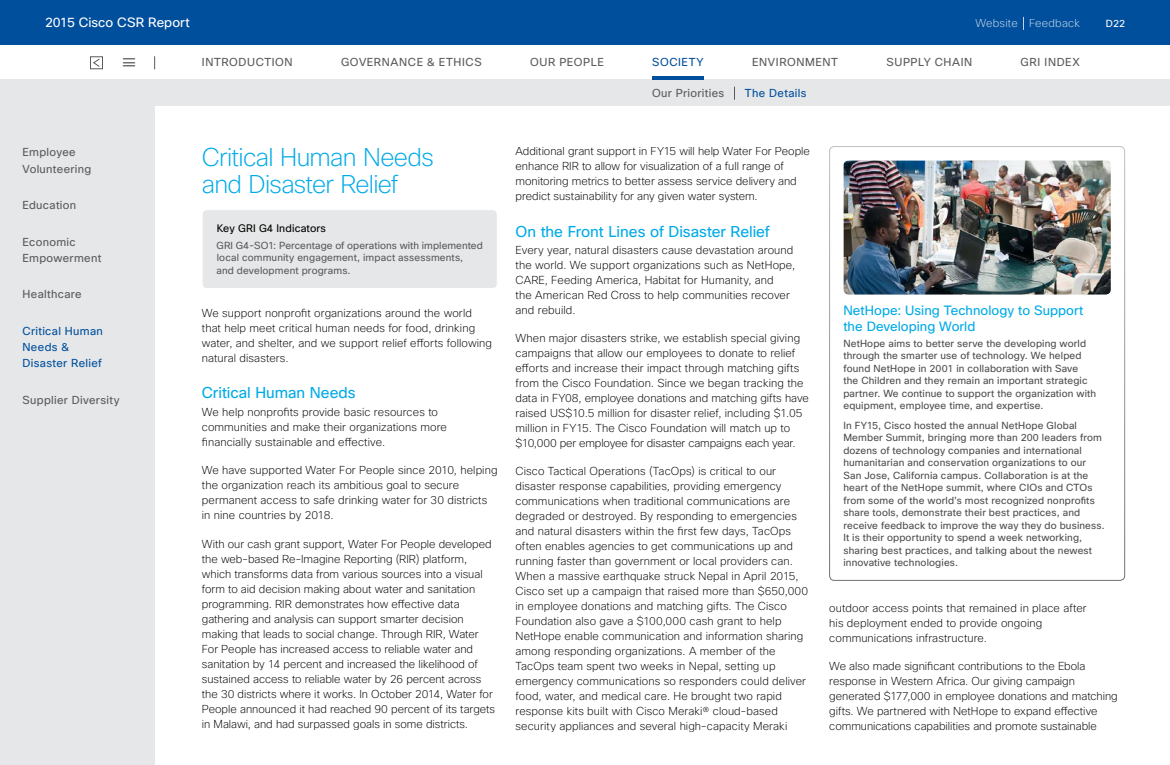
<style>
.page{position:relative;width:1170px;height:765px;background:#fff}
.page>*{position:absolute;margin:0;border:0;box-sizing:border-box;transform-origin:0 0}
.t1{font:200 25px/27.5px "Cisco Sans";letter-spacing:-.03em;color:#00aae7}
.t2{font:15.25px "Cisco Sans";letter-spacing:-.005em;color:#00aae7}
.t3{font:13.12px/16.2px "Cisco Sans";letter-spacing:.005em;color:#00aae7}
.t4{font:13.12px "Cisco Sans";letter-spacing:.005em;color:#fff}
.t5{font:200 11.25px/15px "Cisco Sans";letter-spacing:.005em;color:#000}
.t6{font:11.25px/16.2px "Cisco Sans";letter-spacing:.03em;color:#595a5b}
.t7{font:11.25px "Cisco Sans";letter-spacing:.055em;color:#595a5b}
.t8{font:11.25px/16.2px "Cisco Sans";letter-spacing:.03em;color:#004f9d}
.t9{font:200 11.25px "Cisco Sans";letter-spacing:.015em;color:#fff}
.t10{font:11.25px "Cisco Sans";letter-spacing:.055em;color:#004f9d}
.t11{font:10.62px "Cisco Sans";letter-spacing:.01em;color:#000}
.t12{font:10px/12.5px "Cisco Sans";letter-spacing:.015em;color:#4d4d4f}
.t13{font:10px/12.5px "Cisco Sans";letter-spacing:.01em;color:#595a5b}
.t14{font:700 10px "Cisco Sans";color:#595a5b;scale:2 1}
.t15{font:10px "Cisco Sans";color:#fff}
</style>
<div class="page">
<div style="left:202px;top:210px;width:295px;height:79px;background:#e6e7e8;border-radius:5px"></div>
<div style="left:202px;top:209px;width:296px;height:80px;border:1px solid #fff;border-radius:5px"></div>
<div style="left:832px;top:150px;width:290px;height:145px;background:#000;opacity:.1"></div>
<div style="left:829px;top:146px;width:296px;height:435px;border:1px solid #fff;border-radius:5px"></div>
<div style="left:0;top:106px;width:155px;height:659px;background:#e6e7e8"></div>
<div style="left:0;top:79px;width:1170px;height:27px;background:#e6e7e8"></div>
<div style="left:90px;top:56px;width:13px;height:13px;border:1px solid #595a5b"></div>
<svg style="left:92px;top:58px;width:9px;height:10px"></svg>
<div style="left:0;top:0;width:1170px;height:45px;background:#004f9d"></div>
<hr style="left:653px;top:76px;width:51px;height:3px;background:#004f9d">
<svg style="left:1023px;top:17px;width:1px;height:13px"></svg>
<svg style="left:154px;top:56px;width:1px;height:13px"></svg>
<svg style="left:734px;top:87px;width:1px;height:13px"></svg>
<p class="t4" style="left:45px;top:14px;width:146px">2015 Cisco CSR Report</p>
<p class="t9" style="left:976px;top:16px;width:106px">Website Feedback</p>
<p class="t15" style="left:1106px;top:17px;width:21px">D22</p>
<p class="t7" style="left:202px;top:55px;width:92px">INTRODUCTION</p>
<p class="t7" style="left:341px;top:55px;width:142px">GOVERNANCE &amp; ETHICS</p>
<p class="t6" style="left:530px;top:54px;width:75px">OUR PEOPLE</p>
<p class="t10" style="left:652px;top:55px;width:53px">SOCIETY</p>
<p class="t7" style="left:752px;top:55px;width:87px">ENVIRONMENT</p>
<p class="t7" style="left:887px;top:55px;width:87px">SUPPLY CHAIN</p>
<p class="t7" style="left:1021px;top:55px;width:61px">GRI INDEX</p>
<p class="t6" style="left:652px;top:85px;width:74px">Our Priorities</p>
<p class="t8" style="left:745px;top:85px;width:63px">The Details</p>
<p class="t14" style="left:123px;top:56px;width:7px">———</p>
<p class="t6" style="left:22px;top:144px;width:70px">Employee<br>Volunteering</p>
<p class="t6" style="left:22px;top:197px;width:55px">Education</p>
<p class="t6" style="left:22px;top:234px;width:80px">Economic<br>Empowerment</p>
<p class="t6" style="left:22px;top:286px;width:61px">Healthcare</p>
<p class="t8" style="left:22px;top:323px;width:82px">Critical Human<br>Needs &amp;<br>Disaster Relief</p>
<p class="t6" style="left:22px;top:392px;width:99px">Supplier Diversity</p>
<h1 class="t1" style="left:202px;top:143px;width:233px">Critical Human Needs and Disaster Relief</h1>
<p class="t11" style="left:217px;top:221px;width:111px">Key GRI G4 Indicators</p>
<p class="t13" style="left:216px;top:239px;width:268px">GRI G4-SO1: Percentage of operations with implemented local community engagement, impact assessments, and development programs.</p>
<p class="t5" style="left:202px;top:305px;width:292px">We support nonprofit organizations around the world that help meet critical human needs for food, drinking water, and shelter, and we support relief efforts following natural disasters.</p>
<h2 class="t2" style="left:202px;top:383px;width:155px">Critical Human Needs</h2>
<p class="t5" style="left:202px;top:404px;width:247px">We help nonprofits provide basic resources to communities and make their organizations more financially sustainable and effective.</p>
<p class="t5" style="left:202px;top:463px;width:297px">We have supported Water For People since 2010, helping the organization reach its ambitious goal to secure permanent access to safe drinking water for 30 districts in nine countries by 2018.</p>
<p class="t5" style="left:202px;top:536px;width:295px">With our cash grant support, Water For People developed the web-based Re-Imagine Reporting (RIR) platform, which transforms data from various sources into a visual form to aid decision making about water and sanitation programming. RIR demonstrates how effective data gathering and analysis can support smarter decision making that leads to social change. Through RIR, Water For People has increased access to reliable water and sanitation by 14 percent and increased the likelihood of sustained access to reliable water by 26 percent across the 30 districts where it works. In October 2014, Water for People announced it had reached 90 percent of its targets in Malawi, and had surpassed goals in some districts.</p>
<p class="t5" style="left:516px;top:144px;width:296px">Additional grant support in FY15 will help Water For People enhance RIR to allow for visualization of a full range of monitoring metrics to better assess service delivery and predict sustainability for any given water system.</p>
<h2 class="t2" style="left:516px;top:222px;width:256px">On the Front Lines of Disaster Relief</h2>
<p class="t5" style="left:516px;top:243px;width:281px">Every year, natural disasters cause devastation around the world. We support organizations such as NetHope, CARE, Feeding America, Habitat for Humanity, and<br>the American Red Cross to help communities recover and rebuild.</p>
<p class="t5" style="left:516px;top:331px;width:295px">When major disasters strike, we establish special giving campaigns that allow our employees to donate to relief efforts and increase their impact through matching gifts from the Cisco Foundation. Since we began tracking the data in FY08, employee donations and matching gifts have raised US$10.5 million for disaster relief, including $1.05 million in FY15. The Cisco Foundation will match up to $10,000 per employee for disaster campaigns each year.</p>
<p class="t5" style="left:516px;top:463px;width:294px">Cisco Tactical Operations (TacOps) is critical to our disaster response capabilities, providing emergency communications when traditional communications are degraded or destroyed. By responding to emergencies and natural disasters within the first few days, TacOps often enables agencies to get communications up and running faster than government or local providers can.<br>When a massive earthquake struck Nepal in April 2015, Cisco set up a campaign that raised more than $650,000 in employee donations and matching gifts. The Cisco Foundation also gave a $100,000 cash grant to help NetHope enable communication and information sharing among responding organizations. A member of the TacOps team spent two weeks in Nepal, setting up emergency communications so responders could deliver food, water, and medical care. He brought two rapid response kits built with Cisco Meraki® cloud-based security appliances and several high-capacity Meraki</p>
<p class="t3" style="left:843px;top:302px;width:242px">NetHope: Using Technology to Support the Developing World</p>
<p class="t12" style="left:843px;top:337px;width:254px">NetHope aims to better serve the developing world through the smarter use of technology. We helped found NetHope in 2001 in collaboration with Save<br>the Children and they remain an important strategic partner. We continue to support the organization with equipment, employee time, and expertise.</p>
<p class="t12" style="left:843px;top:419px;width:263px">In FY15, Cisco hosted the annual NetHope Global Member Summit, bringing more than 200 leaders from dozens of technology companies and international humanitarian and conservation organizations to our San Jose, California campus. Collaboration is at the heart of the NetHope summit, where CIOs and CTOs from some of the world’s most recognized nonprofits share tools, demonstrate their best practices, and receive feedback to improve the way they do business.<br>It is their opportunity to spend a week networking, sharing best practices, and talking about the newest innovative technologies.</p>
<p class="t5" style="left:829px;top:601px;width:259px">outdoor access points that remained in place after his deployment ended to provide ongoing communications infrastructure.</p>
<p class="t5" style="left:829px;top:658px;width:290px">We also made significant contributions to the Ebola response in Western Africa. Our giving campaign generated $177,000 in employee donations and matching gifts. We partnered with NetHope to expand effective communications capabilities and promote sustainable</p>
</div>
